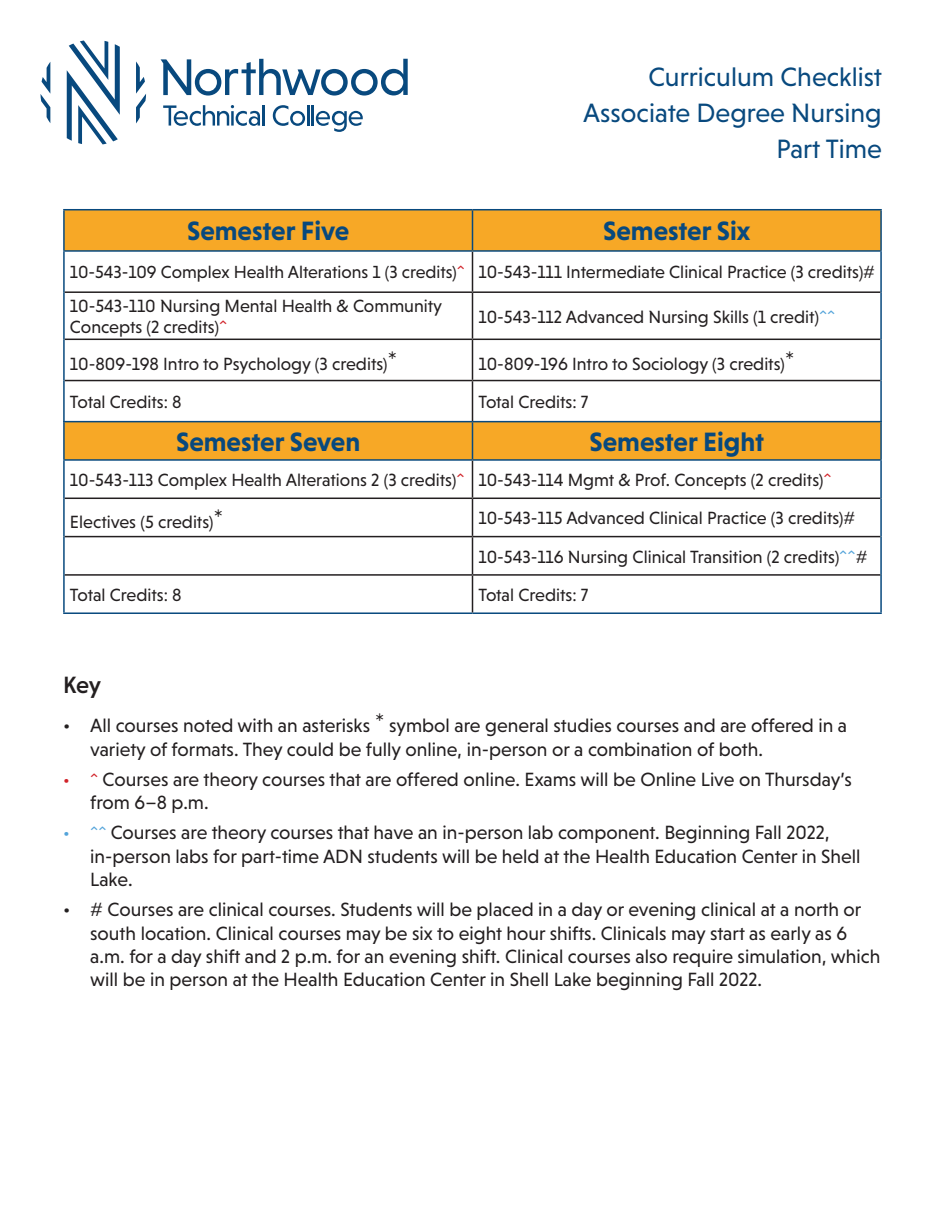
<style>
.page{position:relative;width:945px;height:1215px;background:#fff}
.page>*{position:absolute;margin:0;border:0;box-sizing:border-box;transform-origin:0 0}
.t1{font:27px "Niveau Grotesk";color:#08497e}
.t2{font:700 27px "Niveau Grotesk";color:#08497e}
.t3{font:500 24px "Niveau Grotesk";color:#231f20}
.t4{font:19.5px/23.4px "Niveau Grotesk";color:#231f20}
.t5{font:18px/21.6px "Niveau Grotesk";color:#231f20}
.t6{font:17.85px "Niveau Grotesk";color:#231f20}
.s1{color:#d1232a}
.s2{color:#54a4da}
.s3{font-size:27px}
.s4{font-size:18px;color:#d1232a}
.s5{font-size:18px;color:#54a4da}
</style>
<div class="page">
<div style="left:65px;top:210px;width:815px;height:40px;background:#f7a826"></div>
<hr style="left:63px;top:209px;width:410px;height:1px;background:#08497e">
<hr style="left:63px;top:210px;width:2px;height:40px;background:#08497e">
<hr style="left:472px;top:209px;width:410px;height:1px;background:#08497e">
<hr style="left:472px;top:210px;width:1px;height:40px;background:#08497e">
<hr style="left:880px;top:210px;width:2px;height:40px;background:#08497e">
<hr style="left:63px;top:250px;width:410px;height:2px;background:#08497e">
<hr style="left:472px;top:250px;width:410px;height:2px;background:#08497e">
<hr style="left:63px;top:252px;width:2px;height:40px;background:#08497e">
<hr style="left:880px;top:252px;width:2px;height:40px;background:#08497e">
<hr style="left:63px;top:292px;width:2px;height:47px;background:#08497e">
<hr style="left:880px;top:292px;width:2px;height:47px;background:#08497e">
<hr style="left:63px;top:339px;width:2px;height:42px;background:#08497e">
<hr style="left:880px;top:339px;width:2px;height:42px;background:#08497e">
<hr style="left:63px;top:381px;width:2px;height:40px;background:#08497e">
<hr style="left:880px;top:381px;width:2px;height:40px;background:#08497e">
<hr style="left:472px;top:252px;width:1px;height:39px;background:#231f20">
<hr style="left:65px;top:291px;width:408px;height:2px;background:#231f20">
<hr style="left:472px;top:291px;width:408px;height:2px;background:#231f20">
<hr style="left:472px;top:293px;width:1px;height:46px;background:#231f20">
<hr style="left:65px;top:339px;width:408px;height:1px;background:#231f20">
<hr style="left:472px;top:339px;width:408px;height:1px;background:#231f20">
<hr style="left:472px;top:340px;width:1px;height:40px;background:#231f20">
<hr style="left:65px;top:380px;width:408px;height:1px;background:#231f20">
<hr style="left:472px;top:380px;width:408px;height:1px;background:#231f20">
<hr style="left:472px;top:381px;width:1px;height:40px;background:#231f20">
<div style="left:65px;top:422px;width:815px;height:37px;background:#f7a826"></div>
<hr style="left:63px;top:421px;width:410px;height:1px;background:#08497e">
<hr style="left:63px;top:422px;width:2px;height:37px;background:#08497e">
<hr style="left:472px;top:421px;width:410px;height:1px;background:#08497e">
<hr style="left:472px;top:422px;width:1px;height:37px;background:#08497e">
<hr style="left:880px;top:422px;width:2px;height:37px;background:#08497e">
<hr style="left:63px;top:459px;width:410px;height:2px;background:#08497e">
<hr style="left:472px;top:459px;width:410px;height:2px;background:#08497e">
<hr style="left:63px;top:461px;width:2px;height:37px;background:#08497e">
<hr style="left:880px;top:461px;width:2px;height:37px;background:#08497e">
<hr style="left:63px;top:498px;width:2px;height:39px;background:#08497e">
<hr style="left:880px;top:498px;width:2px;height:39px;background:#08497e">
<hr style="left:63px;top:537px;width:2px;height:38px;background:#08497e">
<hr style="left:880px;top:537px;width:2px;height:38px;background:#08497e">
<hr style="left:63px;top:575px;width:2px;height:37px;background:#08497e">
<hr style="left:880px;top:575px;width:2px;height:37px;background:#08497e">
<hr style="left:63px;top:612px;width:410px;height:2px;background:#08497e">
<hr style="left:472px;top:612px;width:410px;height:2px;background:#08497e">
<hr style="left:472px;top:461px;width:1px;height:37px;background:#231f20">
<hr style="left:65px;top:498px;width:408px;height:1px;background:#231f20">
<hr style="left:472px;top:498px;width:408px;height:1px;background:#231f20">
<hr style="left:472px;top:499px;width:1px;height:37px;background:#231f20">
<hr style="left:65px;top:536px;width:408px;height:1px;background:#231f20">
<hr style="left:472px;top:536px;width:408px;height:1px;background:#231f20">
<hr style="left:472px;top:537px;width:1px;height:37px;background:#231f20">
<hr style="left:65px;top:574px;width:408px;height:2px;background:#231f20">
<hr style="left:472px;top:574px;width:408px;height:2px;background:#231f20">
<hr style="left:472px;top:576px;width:1px;height:36px;background:#231f20">
<svg style="left:163px;top:105px;width:97px;height:21px"></svg>
<hr style="left:262px;top:105px;width:2px;height:21px;background:#08497e">
<svg style="left:273px;top:105px;width:32px;height:21px"></svg>
<hr style="left:307px;top:105px;width:2px;height:21px;background:#08497e">
<hr style="left:311px;top:105px;width:3px;height:21px;background:#08497e">
<svg style="left:316px;top:111px;width:47px;height:21px"></svg>
<svg style="left:161px;top:59px;width:247px;height:37px"></svg>
<svg style="left:67px;top:40px;width:53px;height:104px"></svg>
<svg style="left:136px;top:61px;width:10px;height:62px"></svg>
<svg style="left:40px;top:62px;width:10px;height:61px"></svg>
<p class="t1" style="left:649px;top:62px;width:235px">Curriculum Checklist</p>
<p class="t1" style="left:583px;top:98px;width:300px">Associate Degree Nursing</p>
<p class="t1" style="left:776px;top:134px;width:107px">Part Time</p>
<p class="t2" style="left:187px;top:216px;width:164px">Semester Five</p>
<p class="t2" style="left:603px;top:216px;width:149px">Semester Six</p>
<p class="t6" style="left:70px;top:262px;width:397px">10-543-109 Complex Health Alterations 1 (3 credits)<span class="s1">^</span></p>
<p class="t5" style="left:478px;top:261px;width:398px">10-543-111 Intermediate Clinical Practice (3 credits)#</p>
<p class="t5" style="left:70px;top:295px;width:374px">10-543-110 Nursing Mental Health &amp; Community<br>Concepts (2 credits)<span class="s1">^</span></p>
<p class="t5" style="left:478px;top:305px;width:358px">10-543-112 Advanced Nursing Skills (1 credit)<span class="s2">^^</span></p>
<p class="t5" style="left:70px;top:353px;width:329px">10-809-198 Intro to Psychology (3 credits)<span class="s3">*</span></p>
<p class="t5" style="left:478px;top:353px;width:318px">10-809-196 Intro to Sociology (3 credits)<span class="s3">*</span></p>
<p class="t5" style="left:70px;top:391px;width:113px">Total Credits: 8</p>
<p class="t5" style="left:478px;top:391px;width:111px">Total Credits: 7</p>
<p class="t2" style="left:176px;top:426px;width:186px">Semester Seven</p>
<p class="t2" style="left:590px;top:426px;width:176px">Semester Eight</p>
<p class="t5" style="left:70px;top:469px;width:396px">10-543-113 Complex Health Alterations 2 (3 credits)<span class="s1">^</span></p>
<p class="t5" style="left:478px;top:469px;width:355px">10-543-114 Mgmt &amp; Prof. Concepts (2 credits)<span class="s1">^</span></p>
<p class="t5" style="left:70px;top:511px;width:155px">Electives (5 credits)<span class="s3">*</span></p>
<p class="t5" style="left:478px;top:507px;width:378px">10-543-115 Advanced Clinical Practice (3 credits)#</p>
<p class="t5" style="left:478px;top:545px;width:390px">10-543-116 Nursing Clinical Transition (2 credits)<span class="s2">^^</span>#</p>
<p class="t5" style="left:70px;top:584px;width:113px">Total Credits: 8</p>
<p class="t5" style="left:478px;top:584px;width:111px">Total Credits: 7</p>
<p class="t3" style="left:63px;top:671px;width:39px">Key</p>
<p class="t4" style="left:90px;top:714px;width:759px;text-indent:-27px">• All courses noted with an asterisks <span class="s3">*</span> symbol are general studies courses and are offered in a variety of formats. They could be fully online, in-person or a combination of both.</p>
<p class="t4" style="left:90px;top:767px;width:763px;text-indent:-27px"><span class="s4">• ^</span> Courses are theory courses that are offered online. Exams will be Online Live on Thursday’s from 6–8 p.m.</p>
<p class="t4" style="left:90px;top:821px;width:772px;text-indent:-27px"><span class="s5">• ^^</span> Courses are theory courses that have an in-person lab component. Beginning Fall 2022, in-person labs for part-time ADN students will be held at the Health Education Center in Shell<br>Lake.</p>
<p class="t4" style="left:90px;top:898px;width:792px;text-indent:-27px">• # Courses are clinical courses. Students will be placed in a day or evening clinical at a north or south location. Clinical courses may be six to eight hour shifts. Clinicals may start as early as 6 a.m. for a day shift and 2 p.m. for an evening shift. Clinical courses also require simulation, which will be in person at the Health Education Center in Shell Lake beginning Fall 2022.</p>
</div>
